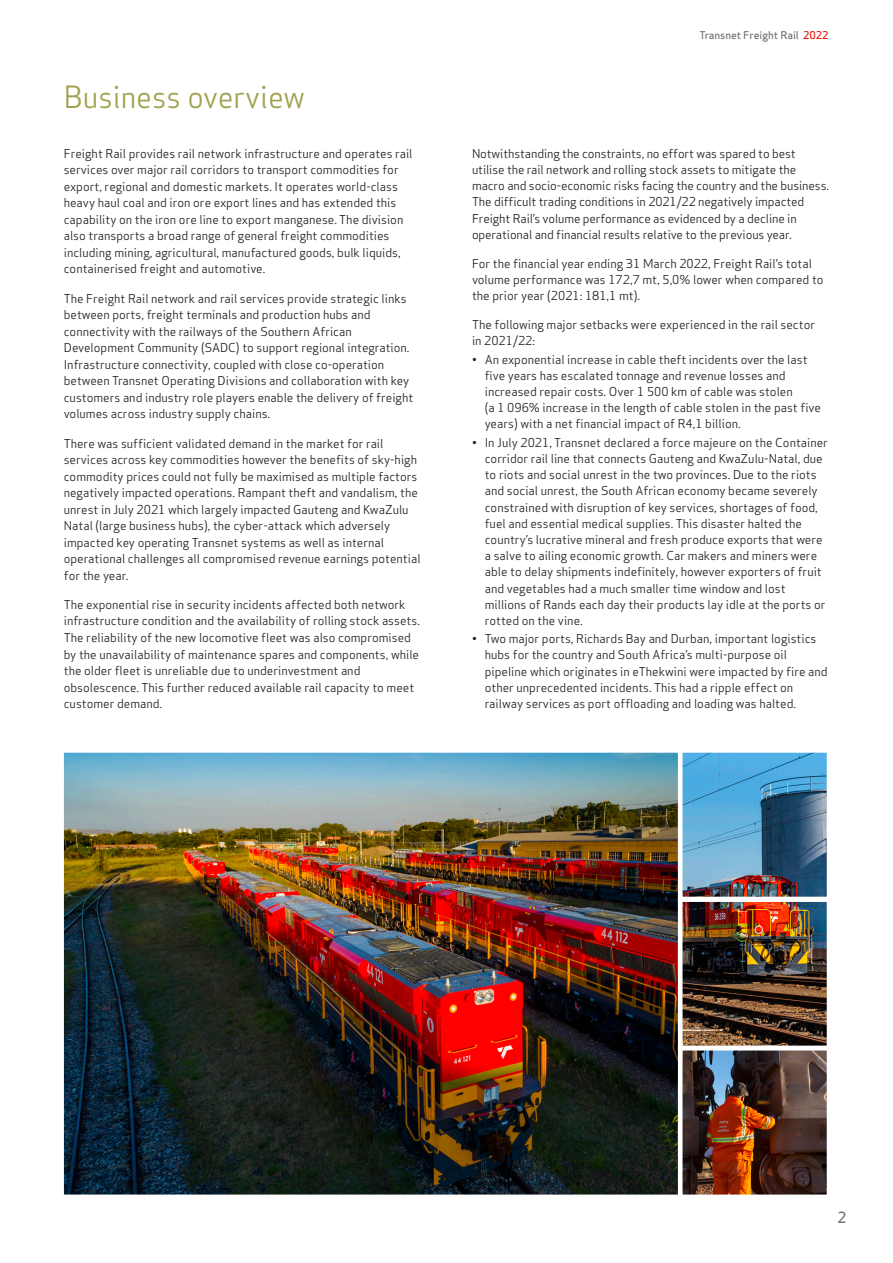
<style>
.page{position:relative;width:893px;height:1263px;background:#fff}
.page>*{position:absolute;margin:0;border:0;box-sizing:border-box;transform-origin:0 0}
._2019___Level_1{font:30px "Apex Sans";color:#a1a250}
.t1{font:500 15px "Apex Sans";color:#76787b}
._2018___body_copy{font:12px/16.5px "Apex Sans";color:#231f20}
._2018___body_copy_no{font:12px/16.2px "Apex Sans";color:#231f20}
.t2{font:500 10.5px "Apex Sans";letter-spacing:-.005em;color:#76787b}
.s1{color:#e42313}
</style>
<div class="page">
<img style="left:65px;top:754px;width:613px;height:439px">
<div style="left:59px;top:748px;width:774px;height:451px;border:5px solid #fff"></div>
<img style="left:684px;top:1052px;width:141px;height:141px">
<div style="left:678px;top:1046px;width:153px;height:153px;border:5px solid #fff"></div>
<img style="left:676px;top:748px;width:157px;height:304px">
<p class="_2019___Level_1" style="left:64px;top:72px;width:243px">Business overview</p>
<p class="_2018___body_copy" style="left:64px;top:144px;width:350px">Freight Rail provides rail network infrastructure and operates rail services over major rail corridors to transport commodities for export, regional and domestic markets. It operates world-class heavy haul coal and iron ore export lines and has extended this capability on the iron ore line to export manganese. The division also transports a broad range of general freight commodities including mining, agricultural, manufactured goods, bulk liquids, containerised freight and automotive.</p>
<p class="_2018___body_copy" style="left:64px;top:289px;width:351px">The Freight Rail network and rail services provide strategic links between ports, freight terminals and production hubs and connectivity with the railways of the Southern African Development Community (SADC) to support regional integration.<br>Infrastructure connectivity, coupled with close co-operation between Transnet Operating Divisions and collaboration with key customers and industry role players enable the delivery of freight volumes across industry supply chains.</p>
<p class="_2018___body_copy" style="left:64px;top:434px;width:358px">There was sufficient validated demand in the market for rail services across key commodities however the benefits of sky-high commodity prices could not fully be maximised as multiple factors negatively impacted operations. Rampant theft and vandalism, the unrest in July 2021 which largely impacted Gauteng and KwaZulu Natal (large business hubs), the cyber-attack which adversely impacted key operating Transnet systems as well as internal operational challenges all compromised revenue earnings potential for the year.</p>
<p class="_2018___body_copy" style="left:64px;top:595px;width:358px">The exponential rise in security incidents affected both network infrastructure condition and the availability of rolling stock assets.<br>The reliability of the new locomotive fleet was also compromised by the unavailability of maintenance spares and components, while the older fleet is unreliable due to underinvestment and obsolescence. This further reduced available rail capacity to meet customer demand.</p>
<p class="t2" style="left:700px;top:25px;width:130px">Transnet Freight Rail <span class="s1">2022</span></p>
<p class="_2018___body_copy" style="left:472px;top:144px;width:359px">Notwithstanding the constraints, no effort was spared to best utilise the rail network and rolling stock assets to mitigate the macro and socio-economic risks facing the country and the business.<br>The difficult trading conditions in 2021/22 negatively impacted Freight Rail’s volume performance as evidenced by a decline in operational and financial results relative to the previous year.</p>
<p class="_2018___body_copy" style="left:472px;top:254px;width:353px">For the financial year ending 31 March 2022, Freight Rail’s total volume performance was 172,7 mt, 5,0% lower when compared to the prior year (2021: 181,1 mt).</p>
<p class="_2018___body_copy_no" style="left:472px;top:315px;width:345px">The following major setbacks were experienced in the rail sector in 2021/22:</p>
<p class="_2018___body_copy" style="left:485px;top:350px;width:338px;text-indent:-13px">• An exponential increase in cable theft incidents over the last five years has escalated tonnage and revenue losses and increased repair costs. Over 1 500 km of cable was stolen<br>(a 1 096% increase in the length of cable stolen in the past five years) with a net financial impact of R4,1 billion.</p>
<p class="_2018___body_copy" style="left:485px;top:433px;width:345px;text-indent:-13px">• In July 2021, Transnet declared a force majeure on the Container corridor rail line that connects Gauteng and KwaZulu-Natal, due to riots and social unrest in the two provinces. Due to the riots and social unrest, the South African economy became severely constrained with disruption of key services, shortages of food, fuel and essential medical supplies. This disaster halted the country’s lucrative mineral and fresh produce exports that were a salve to ailing economic growth. Car makers and miners were able to delay shipments indefinitely, however exporters of fruit and vegetables had a much smaller time window and lost millions of Rands each day their products lay idle at the ports or rotted on the vine.</p>
<p class="_2018___body_copy" style="left:485px;top:630px;width:344px;text-indent:-13px">• Two major ports, Richards Bay and Durban, important logistics hubs for the country and South Africa’s multi-purpose oil pipeline which originates in eThekwini were impacted by fire and other unprecedented incidents. This had a ripple effect on railway services as port offloading and loading was halted.</p>
<p class="t1" style="left:837px;top:1204px;width:10px">2</p>
</div>
